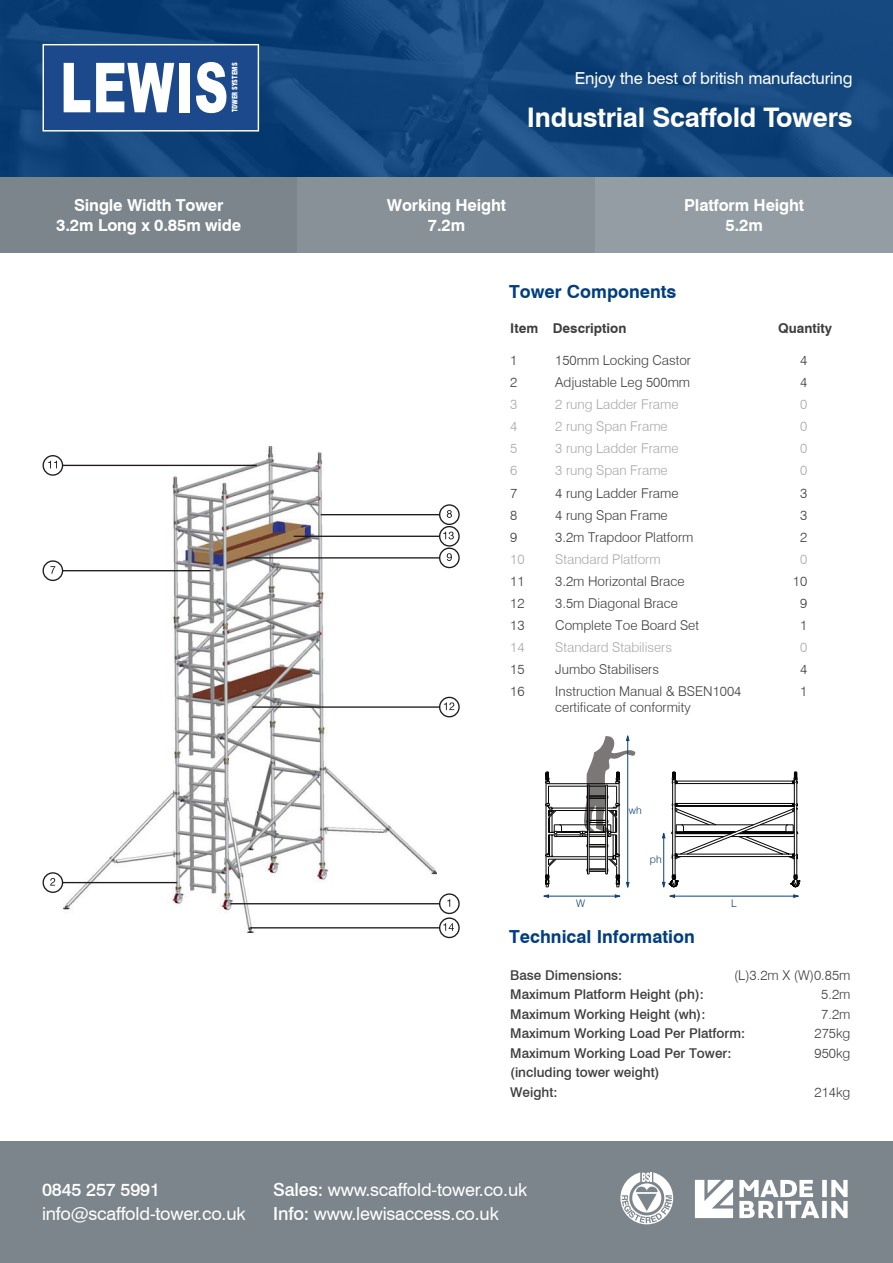
<style>
.page{position:relative;width:893px;height:1263px;background:#fff}
.page>*{position:absolute;margin:0;border:0;box-sizing:border-box;transform-origin:0 0}
.t1{font:700 27px "Swiss 721 BT";letter-spacing:-.01em;color:#fff}
.t2{font:18px/24px "Swiss 721 BT";letter-spacing:-.01em;color:#fff}
.Subtitle{font:700 18px "Swiss 721 BT";color:#013e7f}
.t3{font:500 18px "Swiss 721 BT";letter-spacing:-.01em;color:#fff}
.Subtitle-2{font:700 16.5px "Swiss 721 BT";letter-spacing:-.01em;color:#fff}
.t4{font:16.5px "Swiss 721 BT";letter-spacing:-.01em;color:#fff}
.Bodytext{font:300 13.5px "Swiss 721 BT";color:#3e3e3f}
.Bodytext-2{font:500 13.5px/19.5px "Swiss 721 BT";color:#3e3e3f}
.Bodytext-3{font:300 13.5px "Swiss 721 BT";color:#a8a9ad}
.Bodytext-4{font:700 13.5px "Swiss 721 BT";color:#3e3e3f}
.t5{font:300 10.5px "Swiss 721 BT";color:#114276}
.t6{font:900 condensed 7.35px "Swiss 721 BT";color:#fff;scale:.95 1}
.s1{font-weight:500}
</style>
<div class="page">
<svg style="left:0;top:0;width:893px;height:178px;background:#12467c"></svg>
<div style="left:0;top:1142px;width:893px;height:121px;background:#7c858c"></div>
<svg style="left:43px;top:44px;width:216px;height:88px"></svg>
<svg style="left:620px;top:1172px;width:53px;height:52px"></svg>
<svg style="left:695px;top:1180px;width:38px;height:38px"></svg>
<svg style="left:739px;top:1180px;width:109px;height:38px"></svg>
<div style="left:0;top:178px;width:298px;height:75px;background:#7c858c"></div>
<div style="left:298px;top:178px;width:297px;height:75px;background:#889197"></div>
<div style="left:595px;top:178px;width:298px;height:75px;background:#949da3"></div>
<svg style="left:793px;top:894px;width:6px;height:4px"></svg>
<svg style="left:669px;top:894px;width:6px;height:4px"></svg>
<hr style="left:674px;top:896px;width:120px;height:1px;background:#114276">
<svg style="left:615px;top:894px;width:5px;height:4px"></svg>
<svg style="left:543px;top:894px;width:6px;height:4px"></svg>
<hr style="left:548px;top:896px;width:67px;height:1px;background:#114276">
<svg style="left:545px;top:735px;width:255px;height:153px"></svg>
<hr style="left:627px;top:740px;width:1px;height:142px;background:#114276">
<img style="left:63px;top:446px;width:373px;height:467px">
<svg style="left:42px;top:871px;width:136px;height:23px"></svg>
<svg style="left:42px;top:560px;width:170px;height:22px"></svg>
<svg style="left:42px;top:454px;width:216px;height:22px"></svg>
<svg style="left:229px;top:893px;width:231px;height:46px"></svg>
<svg style="left:244px;top:504px;width:216px;height:65px"></svg>
<svg style="left:251px;top:696px;width:209px;height:22px"></svg>
<p class="t6" style="left:230px;top:112px;width:54px;rotate:-90deg">TOWER SYSTEMS</p>
<p class="Subtitle-2" style="left:74px;top:196px;width:151px">Single Width Tower</p>
<p class="Subtitle-2" style="left:56px;top:215px;width:187px">3.2m Long x 0.85m wide</p>
<p class="t4" style="left:575px;top:68px;width:279px">Enjoy the best of british manufacturing</p>
<h1 class="t1" style="left:527px;top:101px;width:327px">Industrial Scaffold Towers</h1>
<p class="Subtitle-2" style="left:387px;top:196px;width:121px">Working Height</p>
<p class="Subtitle-2" style="left:428px;top:215px;width:39px">7.2m</p>
<p class="Subtitle-2" style="left:684px;top:196px;width:122px">Platform Height</p>
<p class="Subtitle-2" style="left:725px;top:215px;width:39px">5.2m</p>
<p class="Subtitle" style="left:509px;top:280px;width:169px">Tower Components</p>
<p class="Bodytext-4" style="left:510px;top:320px;width:29px">Item</p>
<p class="Bodytext-4" style="left:553px;top:320px;width:75px">Description</p>
<p class="Bodytext-4" style="left:778px;top:320px;width:55px">Quantity</p>
<p class="Bodytext" style="left:510px;top:352px;width:9px">1</p>
<p class="Bodytext" style="left:555px;top:352px;width:137px">150mm Locking Castor</p>
<p class="Bodytext" style="left:800px;top:352px;width:9px">4</p>
<p class="Bodytext" style="left:510px;top:374px;width:9px">2</p>
<p class="Bodytext" style="left:555px;top:374px;width:136px">Adjustable Leg 500mm</p>
<p class="Bodytext" style="left:800px;top:374px;width:9px">4</p>
<p class="Bodytext-3" style="left:510px;top:396px;width:9px">3</p>
<p class="Bodytext-3" style="left:555px;top:396px;width:125px">2 rung Ladder Frame</p>
<p class="Bodytext-3" style="left:800px;top:396px;width:9px">0</p>
<p class="Bodytext-3" style="left:510px;top:418px;width:9px">4</p>
<p class="Bodytext-3" style="left:555px;top:418px;width:114px">2 rung Span Frame</p>
<p class="Bodytext-3" style="left:800px;top:418px;width:9px">0</p>
<p class="Bodytext-3" style="left:510px;top:440px;width:9px">5</p>
<p class="Bodytext-3" style="left:555px;top:440px;width:125px">3 rung Ladder Frame</p>
<p class="Bodytext-3" style="left:800px;top:440px;width:9px">0</p>
<p class="Bodytext-3" style="left:510px;top:462px;width:9px">6</p>
<p class="Bodytext-3" style="left:555px;top:462px;width:114px">3 rung Span Frame</p>
<p class="Bodytext-3" style="left:800px;top:462px;width:9px">0</p>
<p class="Bodytext" style="left:510px;top:484px;width:9px">7</p>
<p class="Bodytext" style="left:555px;top:484px;width:125px">4 rung Ladder Frame</p>
<p class="Bodytext" style="left:800px;top:484px;width:9px">3</p>
<p class="Bodytext" style="left:510px;top:506px;width:9px">8</p>
<p class="Bodytext" style="left:555px;top:506px;width:114px">4 rung Span Frame</p>
<p class="Bodytext" style="left:800px;top:506px;width:9px">3</p>
<p class="Bodytext" style="left:510px;top:529px;width:9px">9</p>
<p class="Bodytext" style="left:555px;top:529px;width:140px">3.2m Trapdoor Platform</p>
<p class="Bodytext" style="left:800px;top:529px;width:9px">2</p>
<p class="Bodytext-3" style="left:510px;top:551px;width:16px">10</p>
<p class="Bodytext-3" style="left:555px;top:551px;width:107px">Standard Platform</p>
<p class="Bodytext-3" style="left:800px;top:551px;width:9px">0</p>
<p class="Bodytext" style="left:510px;top:573px;width:16px">11</p>
<p class="Bodytext" style="left:555px;top:573px;width:131px">3.2m Horizontal Brace</p>
<p class="Bodytext" style="left:793px;top:573px;width:16px">10</p>
<p class="Bodytext" style="left:510px;top:595px;width:16px">12</p>
<p class="Bodytext" style="left:555px;top:595px;width:124px">3.5m Diagonal Brace</p>
<p class="Bodytext" style="left:800px;top:595px;width:9px">9</p>
<p class="Bodytext" style="left:510px;top:617px;width:16px">13</p>
<p class="Bodytext" style="left:555px;top:617px;width:145px">Complete Toe Board Set</p>
<p class="Bodytext" style="left:800px;top:617px;width:9px">1</p>
<p class="Bodytext-3" style="left:510px;top:639px;width:16px">14</p>
<p class="Bodytext-3" style="left:555px;top:639px;width:118px">Standard Stabilisers</p>
<p class="Bodytext-3" style="left:800px;top:639px;width:9px">0</p>
<p class="Bodytext" style="left:510px;top:661px;width:16px">15</p>
<p class="Bodytext" style="left:555px;top:661px;width:105px">Jumbo Stabilisers</p>
<p class="Bodytext" style="left:800px;top:661px;width:9px">4</p>
<p class="Bodytext" style="left:510px;top:683px;width:16px">16</p>
<p class="Bodytext" style="left:555px;top:683px;width:188px">Instruction Manual &amp; BSEN1004</p>
<p class="Bodytext" style="left:800px;top:683px;width:9px">1</p>
<p class="Bodytext" style="left:555px;top:699px;width:137px">certificate of conformity</p>
<p class="t5" style="left:629px;top:804px;width:14px">wh</p>
<p class="t5" style="left:650px;top:853px;width:13px">ph</p>
<p class="t5" style="left:576px;top:896px;width:11px">W</p>
<p class="t5" style="left:731px;top:896px;width:7px">L</p>
<p class="Subtitle" style="left:509px;top:925px;width:187px">Technical Information</p>
<p class="Bodytext-2" style="left:510px;top:965px;width:114px">Base Dimensions:</p>
<p class="Bodytext-2" style="left:510px;top:985px;width:195px">Maximum Platform Height (ph):</p>
<p class="Bodytext-2" style="left:510px;top:1004px;width:197px">Maximum Working Height (wh):</p>
<p class="Bodytext-2" style="left:510px;top:1024px;width:236px">Maximum Working Load Per Platform:</p>
<p class="Bodytext-2" style="left:510px;top:1043px;width:223px">Maximum Working Load Per Tower: (including tower weight)</p>
<p class="Bodytext-2" style="left:510px;top:1082px;width:49px">Weight:</p>
<p class="Bodytext" style="left:734px;top:967px;width:118px">(L)3.2m X (W)0.85m</p>
<p class="Bodytext" style="left:821px;top:986px;width:31px">5.2m</p>
<p class="Bodytext" style="left:821px;top:1006px;width:31px">7.2m</p>
<p class="Bodytext" style="left:814px;top:1025px;width:37px">275kg</p>
<p class="Bodytext" style="left:814px;top:1045px;width:37px">950kg</p>
<p class="Bodytext" style="left:814px;top:1084px;width:37px">214kg</p>
<h2 class="t3" style="left:42px;top:1178px;width:120px">0845 257 5991</h2>
<h2 class="t2" style="left:42px;top:1201px;width:205px">info@scaffold-tower.co.uk</h2>
<h2 class="t2" style="left:273px;top:1177px;width:256px"><span class="s1">Sales:</span> www.scaffold-tower.co.uk<br><span class="s1">Info:</span> www.lewisaccess.co.uk</h2>
</div>
